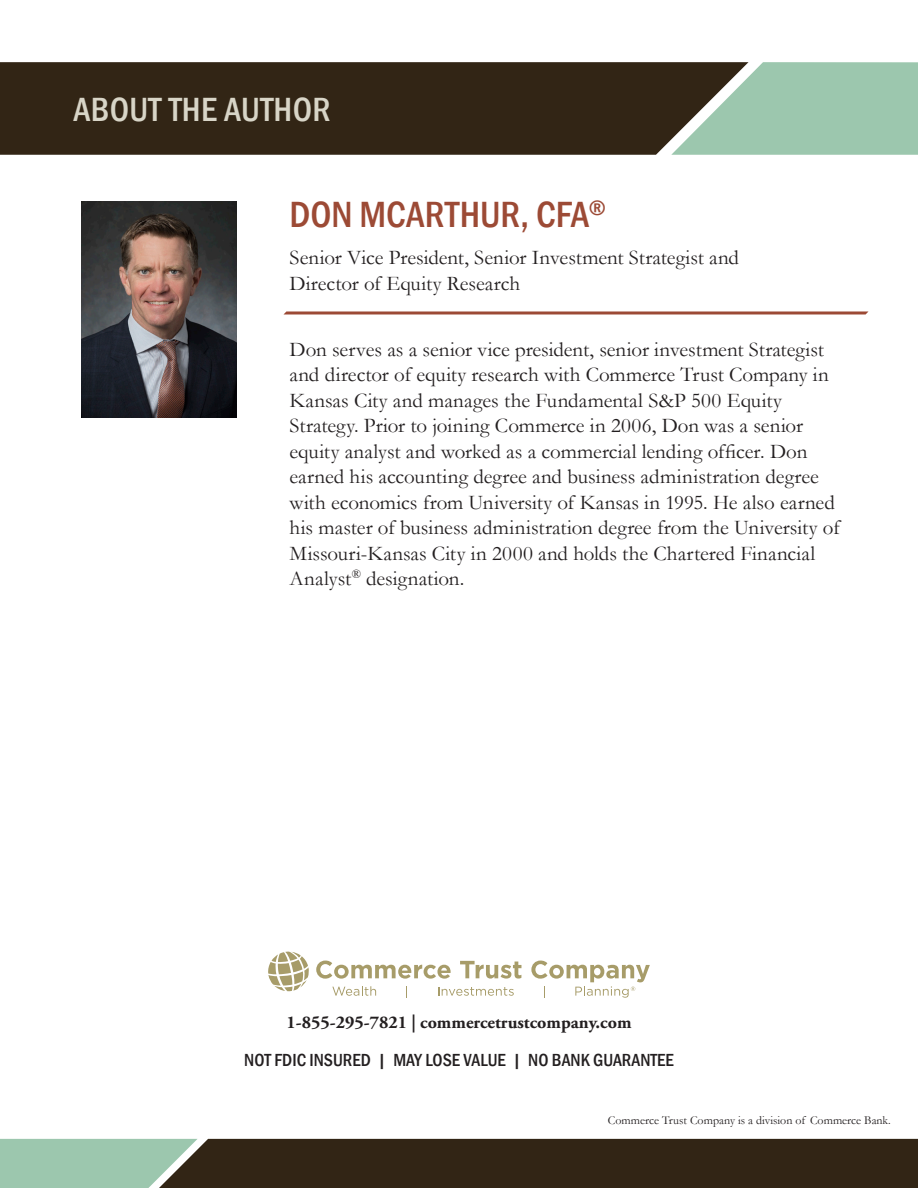
<style>
.page{position:relative;width:918px;height:1188px;background:#fff}
.page>*{position:absolute;margin:0;border:0;box-sizing:border-box;transform-origin:0 0}
.Deck{font:500 condensed 37.5px "Franklin Gothic";color:#9c4a35}
.t1{font:500 condensed 34.5px "Franklin Gothic";letter-spacing:.01em;color:#d8d5c7}
.Deck-2{font:21px/25.5px "Garamond";color:#231f20}
.t2{font:500 condensed 18px "Franklin Gothic";color:#231f20}
.t3{font:700 18px "Adobe Garamond Pro";color:#231f20}
.t4{font:12px "Garamond";color:#231f20}
</style>
<div class="page">
<div style="left:0;top:62px;width:671px;height:93px;background:#322515"></div>
<svg style="left:671px;top:62px;width:247px;height:93px;background:#94b59e"></svg>
<svg style="left:0;top:1139px;width:918px;height:49px;background:#484634"></svg>
<svg style="left:284px;top:311px;width:585px;height:3px;background:#ac6856"></svg>
<img style="left:81px;top:202px;width:155px;height:215px">
<svg style="left:268px;top:952px;width:41px;height:39px"></svg>
<svg style="left:316px;top:961px;width:135px;height:18px"></svg>
<svg style="left:460px;top:961px;width:61px;height:18px"></svg>
<svg style="left:332px;top:986px;width:44px;height:10px"></svg>
<svg style="left:438px;top:987px;width:76px;height:9px"></svg>
<svg style="left:531px;top:961px;width:119px;height:37px"></svg>
<p class="t1" style="left:73px;top:87px;width:259px">ABOUT THE AUTHOR</p>
<p class="Deck" style="left:290px;top:190px;width:318px">DON MCARTHUR, CFA<sup>®</sup></p>
<p class="Deck-2" style="left:290px;top:244px;width:451px">Senior Vice President, Senior Investment Strategist and<br>Director of Equity Research</p>
<p class="Deck-2" style="left:290px;top:336px;width:552px">Don serves as a senior vice president, senior investment Strategist and director of equity research with Commerce Trust Company in Kansas City and manages the Fundamental S&amp;P 500 Equity Strategy. Prior to joining Commerce in 2006, Don was a senior equity analyst and worked as a commercial lending officer. Don earned his accounting degree and business administration degree with economics from University of Kansas in 1995. He also earned his master of business administration degree from the University of Missouri-Kansas City in 2000 and holds the Chartered Financial Analyst<sup>®</sup> designation.</p>
<p class="t3" style="left:286px;top:1012px;width:347px">1-855-295-7821 | commercetrustcompany.com</p>
<p class="t2" style="left:244px;top:1048px;width:431px">NOT FDIC INSURED | MAY LOSE VALUE | NO BANK GUARANTEE</p>
<p class="t4" style="left:608px;top:1112px;width:285px">Commerce Trust Company is a division of Commerce Bank.</p>
</div>
